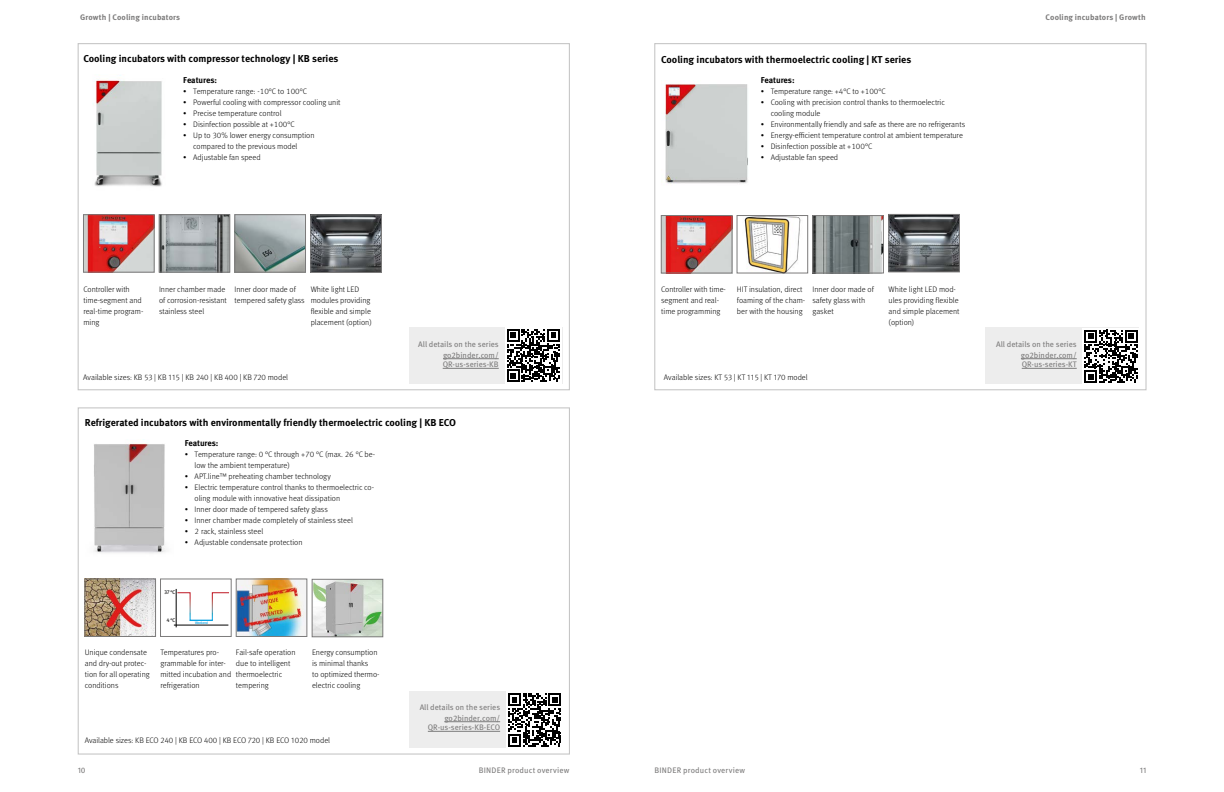
<style>
.page{position:relative;width:1224px;height:792px;background:#fff}
.page>*{position:absolute;margin:0;border:0;box-sizing:border-box;transform-origin:0 0}
.t1{font:700 10px "Meta Pro";color:#000}
.t2{font:700 8.5px "Meta Pro";letter-spacing:-.01em;color:#000}
.t3{font:300 8px/11px "Meta Pro";color:#000}
.t4{font:8px/11px "Meta Pro";color:#7c7b7b;text-align:right}
.t5{font:700 8px "Meta Pro";letter-spacing:.015em;color:#7c7b7b}
.t6{font:8px "Meta Pro";letter-spacing:.02em;color:#7c7b7b}
.t7{font:5.1px "Meta Headline Pro";color:#000}
.t8{font:3.6px "Meta Headline Pro";color:#009fe3}
</style>
<div class="page">
<div style="left:409px;top:327px;width:153px;height:57px;background:#ededed"></div>
<div style="left:986px;top:327px;width:153px;height:57px;background:#ededed"></div>
<div style="left:409px;top:692px;width:153px;height:56px;background:#ededed"></div>
<img style="left:237px;top:217px;width:67px;height:53px">
<div style="left:235px;top:215px;width:71px;height:57px;border:1px solid #7c7b7b"></div>
<img style="left:313px;top:217px;width:67px;height:54px">
<div style="left:311px;top:215px;width:71px;height:58px;border:1px solid #7c7b7b"></div>
<img style="left:891px;top:216px;width:67px;height:54px">
<div style="left:889px;top:214px;width:71px;height:58px;border:1px solid #7c7b7b"></div>
<img style="left:815px;top:217px;width:67px;height:54px">
<div style="left:813px;top:215px;width:71px;height:58px;border:1px solid #7c7b7b"></div>
<img style="left:161px;top:217px;width:67px;height:53px">
<div style="left:159px;top:215px;width:71px;height:57px;border:1px solid #7c7b7b"></div>
<img style="left:85px;top:217px;width:67px;height:53px">
<img style="left:663px;top:217px;width:67px;height:54px">
<div style="left:661px;top:215px;width:71px;height:58px;border:1px solid #7c7b7b"></div>
<img style="left:94px;top:75px;width:68px;height:112px">
<img style="left:665px;top:84px;width:83px;height:100px">
<hr style="left:443px;top:358px;width:56px;height:1px;background:#7c7b7b">
<hr style="left:443px;top:368px;width:56px;height:1px;background:#7c7b7b">
<hr style="left:1021px;top:358px;width:56px;height:1px;background:#7c7b7b">
<hr style="left:1022px;top:368px;width:55px;height:1px;background:#7c7b7b">
<img style="left:744px;top:217px;width:57px;height:54px">
<div style="left:737px;top:215px;width:71px;height:58px;border:1px solid #7c7b7b"></div>
<div style="left:505px;top:327px;width:57px;height:57px;background:#fff"></div>
<svg style="left:507px;top:329px;width:53px;height:53px"></svg>
<div style="left:1083px;top:328px;width:56px;height:57px;background:#fff"></div>
<svg style="left:1084px;top:330px;width:54px;height:53px"></svg>
<img style="left:94px;top:443px;width:72px;height:110px">
<img style="left:238px;top:581px;width:67px;height:54px">
<div style="left:236px;top:579px;width:71px;height:58px;border:1px solid #7c7b7b"></div>
<img style="left:314px;top:581px;width:67px;height:54px">
<div style="left:312px;top:579px;width:71px;height:58px;border:1px solid #7c7b7b"></div>
<hr style="left:176px;top:589px;width:1px;height:38px;background:#000">
<hr style="left:174px;top:625px;width:54px;height:1px;background:#000">
<svg style="left:177px;top:592px;width:52px;height:29px"></svg>
<div style="left:160px;top:579px;width:71px;height:58px;border:1px solid #7c7b7b"></div>
<img style="left:87px;top:581px;width:67px;height:54px">
<div style="left:85px;top:579px;width:71px;height:58px;border:1px solid #7c7b7b"></div>
<hr style="left:444px;top:721px;width:56px;height:1px;background:#7c7b7b">
<hr style="left:428px;top:731px;width:72px;height:1px;background:#7c7b7b">
<svg style="left:506px;top:692px;width:56px;height:56px"></svg>
<svg style="left:508px;top:693px;width:53px;height:53px;background:#6e6e6e"></svg>
<p class="t5" style="left:80px;top:11px;width:102px">Growth | Cooling incubators</p>
<p class="t1" style="left:83px;top:50px;width:257px">Cooling incubators with compressor technology | KB series</p>
<p class="t1" style="left:661px;top:51px;width:252px">Cooling incubators with thermoelectric cooling | KT series</p>
<p class="t2" style="left:183px;top:73px;width:35px">Features:</p>
<p class="t3" style="left:183px;top:85px;width:125px">• Temperature range: -10°C to 100°C</p>
<p class="t3" style="left:183px;top:96px;width:159px">• Powerful cooling with compressor cooling unit</p>
<p class="t3" style="left:183px;top:107px;width:100px">• Precise temperature control</p>
<p class="t3" style="left:183px;top:118px;width:113px">• Disinfection possible at +100°C</p>
<p class="t3" style="left:193px;top:129px;width:123px;text-indent:-10px">• Up to 30% lower energy consumption compared to the previous model</p>
<p class="t3" style="left:183px;top:151px;width:79px">• Adjustable fan speed</p>
<p class="t2" style="left:761px;top:73px;width:35px">Features:</p>
<p class="t3" style="left:761px;top:85px;width:126px">• Temperature range: +4°C to +100°C</p>
<p class="t3" style="left:771px;top:96px;width:176px;text-indent:-10px">• Cooling with precision control thanks to thermoelectric cooling module</p>
<p class="t3" style="left:761px;top:118px;width:206px">• Environmentally friendly and safe as there are no refrigerants</p>
<p class="t3" style="left:761px;top:129px;width:204px">• Energy-efficient temperature control at ambient temperature</p>
<p class="t3" style="left:761px;top:140px;width:113px">• Disinfection possible at +100°C</p>
<p class="t3" style="left:761px;top:151px;width:79px">• Adjustable fan speed</p>
<p class="t5" style="left:1046px;top:11px;width:102px">Cooling incubators | Growth</p>
<p class="t3" style="left:83px;top:283px;width:61px">Controller with time-segment and real-time program&shy;ming</p>
<p class="t3" style="left:737px;top:283px;width:70px">HIT insulation, direct foaming of the cham&shy;ber with the housing</p>
<p class="t3" style="left:159px;top:283px;width:69px">Inner chamber made of corrosion-resistant stainless steel</p>
<p class="t3" style="left:311px;top:283px;width:63px">White light LED modules providing flexible and simple placement (option)</p>
<p class="t3" style="left:661px;top:283px;width:66px">Controller with time&shy;segment and real&shy;time programming</p>
<p class="t3" style="left:235px;top:283px;width:72px">Inner door made of tempered safety glass</p>
<p class="t3" style="left:813px;top:283px;width:63px">Inner door made of safety glass with gasket</p>
<p class="t4" style="left:418px;top:338px;width:82px">All details on the series go2binder.com/</p>
<p class="t4" style="left:443px;top:359px;width:58px">QR-us-series-KB</p>
<p class="t3" style="left:83px;top:371px;width:206px">Available sizes: KB 53 | KB 115 | KB 240 | KB 400 | KB 720 model</p>
<p class="t3" style="left:664px;top:371px;width:145px">Available sizes: KT 53 | KT 115 | KT 170 model</p>
<p class="t3" style="left:889px;top:283px;width:72px">White light LED mod&shy;ules providing flexible and simple placement (option)</p>
<p class="t1" style="left:85px;top:415px;width:373px">Refrigerated incubators with environmentally friendly thermoelectric cooling | KB ECO</p>
<p class="t2" style="left:185px;top:436px;width:35px">Features:</p>
<p class="t3" style="left:195px;top:448px;width:182px;text-indent:-10px">• Temperature range: 0 °C through +70 °C (max. 26 °C be&shy;low the ambient temperature)</p>
<p class="t3" style="left:185px;top:470px;width:148px">• APT.line™ preheating chamber technology</p>
<p class="t3" style="left:195px;top:481px;width:181px;text-indent:-10px">• Electric temperature control thanks to thermoelectric co&shy;oling module with innovative heat dissipation</p>
<p class="t3" style="left:185px;top:503px;width:145px">• Inner door made of tempered safety glass</p>
<p class="t3" style="left:185px;top:514px;width:170px">• Inner chamber made completely of stainless steel</p>
<p class="t3" style="left:185px;top:525px;width:80px">• 2 rack, stainless steel</p>
<p class="t3" style="left:185px;top:536px;width:119px">• Adjustable condensate protection</p>
<p class="t7" style="left:164px;top:589px;width:12px">37 °C</p>
<p class="t7" style="left:167px;top:616px;width:10px">4 °C</p>
<p class="t8" style="left:195px;top:620px;width:14px">Weekend</p>
<p class="t3" style="left:85px;top:646px;width:66px">Unique condensate and dry-out protec&shy;tion for all operating conditions</p>
<p class="t3" style="left:236px;top:646px;width:61px">Fail-safe operation due to intelligent thermoelectric tempering</p>
<p class="t3" style="left:160px;top:646px;width:72px">Temperatures pro&shy;grammable for inter&shy;mitted incubation and refrigeration</p>
<p class="t3" style="left:312px;top:646px;width:69px">Energy consumption is minimal thanks<br>to optimized thermo&shy;electric cooling</p>
<p class="t3" style="left:85px;top:734px;width:247px">Available sizes: KB ECO 240 | KB ECO 400 | KB ECO 720 | KB ECO 1020 model</p>
<p class="t4" style="left:420px;top:701px;width:82px">All details on the series go2binder.com/</p>
<p class="t4" style="left:428px;top:722px;width:74px">QR-us-series-KB-ECO</p>
<p class="t4" style="left:996px;top:338px;width:82px">All details on the series go2binder.com/</p>
<p class="t4" style="left:1022px;top:359px;width:56px">QR-us-series-KT</p>
<p class="t4" style="left:78px;top:764px;width:9px">10</p>
<p class="t6" style="left:479px;top:764px;width:92px">BINDER product overview</p>
<p class="t6" style="left:655px;top:764px;width:92px">BINDER product overview</p>
<p class="t4" style="left:1140px;top:764px;width:8px">11</p>
</div>
